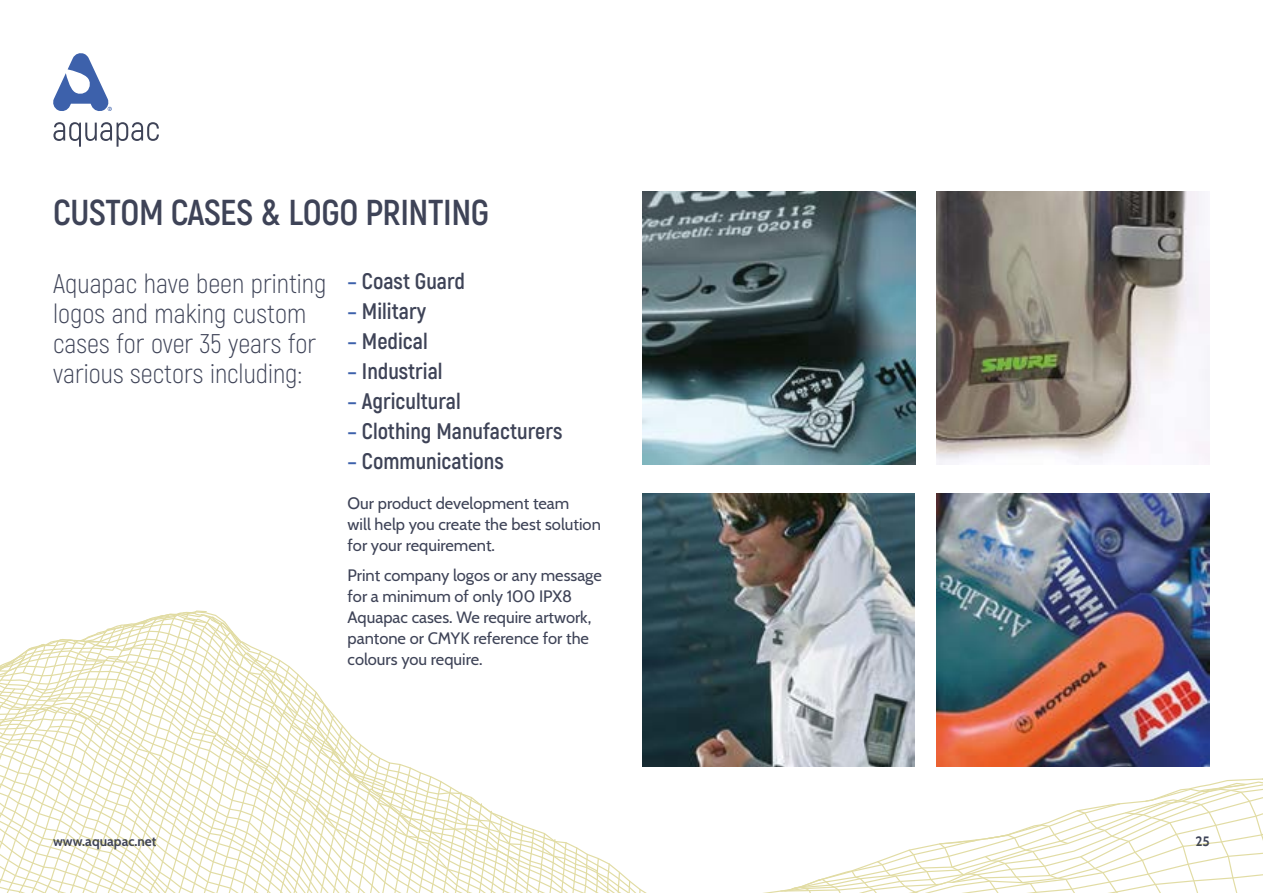
<style>
.page{position:relative;width:1263px;height:893px;background:#fff}
.page>*{position:absolute;margin:0;border:0;box-sizing:border-box;transform-origin:0 0}
.t1{font:700 36px "Akrobat";letter-spacing:-.01em;color:#3e4357}
.t2{font:300 27px/30px "Akrobat";color:#3e4357}
.t3{font:700 22.5px "Akrobat";color:#3e4357}
.t4{font:16.5px/21px "Cabin";color:#3e4357}
.t5{font:700 13.5px "Cabin";color:#3e4357}
.s1{color:#3d61ab}
</style>
<div class="page">
<svg style="left:53px;top:122px;width:106px;height:25px"></svg>
<svg style="left:53px;top:53px;width:59px;height:58px"></svg>
<img style="left:936px;top:191px;width:274px;height:274px">
<img style="left:936px;top:493px;width:274px;height:52px">
<img style="left:642px;top:493px;width:273px;height:52px">
<img style="left:642px;top:191px;width:273px;height:274px">
<img style="left:642px;top:545px;width:568px;height:65px">
<svg style="left:0;top:610px;width:1263px;height:283px"></svg>
<h1 class="t1" style="left:53px;top:190px;width:437px">CUSTOM CASES &amp; LOGO PRINTING</h1>
<h2 class="t2" style="left:53px;top:269px;width:275px">Aquapac have been printing logos and making custom cases for over 35 years for various sectors including:</h2>
<h3 class="t3" style="left:348px;top:267px;width:119px"><span class="s1">–</span> Coast Guard</h3>
<h3 class="t3" style="left:348px;top:297px;width:80px"><span class="s1">–</span> Military</h3>
<h3 class="t3" style="left:348px;top:327px;width:82px"><span class="s1">–</span> Medical</h3>
<h3 class="t3" style="left:348px;top:357px;width:97px"><span class="s1">–</span> Industrial</h3>
<h3 class="t3" style="left:348px;top:387px;width:115px"><span class="s1">–</span> Agricultural</h3>
<h3 class="t3" style="left:348px;top:417px;width:216px"><span class="s1">–</span> Clothing Manufacturers</h3>
<h3 class="t3" style="left:348px;top:447px;width:158px"><span class="s1">–</span> Communications</h3>
<p class="t4" style="left:348px;top:492px;width:255px">Our product development team<br>will help you create the best solution for your requirement.</p>
<p class="t4" style="left:348px;top:563px;width:256px">Print company logos or any message for a minimum of only 100 IPX8<br>Aquapac cases. We require artwork, pantone or CMYK reference for the colours you require.</p>
<p class="t5" style="left:53px;top:831px;width:105px">www.aquapac.net</p>
<p class="t5" style="left:1195px;top:831px;width:16px">25</p>
</div>
